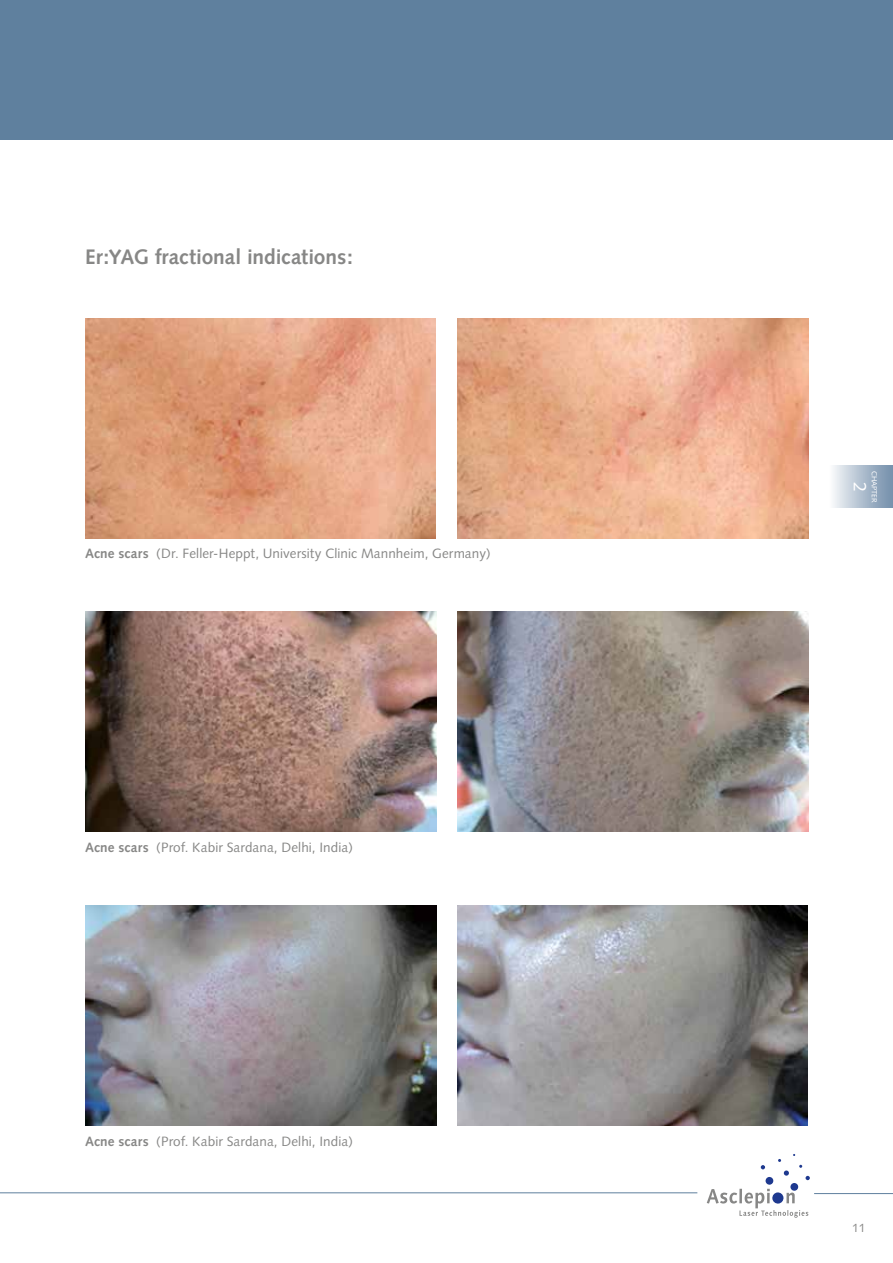
<style>
.page{position:relative;width:893px;height:1263px;background:#fff}
.page>*{position:absolute;margin:0;border:0;box-sizing:border-box;transform-origin:0 0}
.t1{font:700 21px "Syntax";letter-spacing:-.005em;color:#878786}
.t2{font:18px "Syntax";color:#fff}
.t3{font:13.5px "Syntax";letter-spacing:.005em;color:#878786}
.t4{font:12px "Syntax";color:#878786}
.t5{font:7.5px "Syntax";color:#fff}
.s1{font-weight:700}
</style>
<div class="page">
<div style="left:0;top:0;width:893px;height:140px;background:#5f809e"></div>
<div style="left:765px;top:1177px;width:8px;height:8px;background:#1e398f;border-radius:50%"></div>
<div style="left:790px;top:1183px;width:8px;height:8px;background:#1e398f;border-radius:50%"></div>
<svg style="left:784px;top:1170px;width:5px;height:6px"></svg>
<svg style="left:761px;top:1165px;width:4px;height:4px"></svg>
<svg style="left:805px;top:1176px;width:5px;height:4px"></svg>
<svg style="left:707px;top:1189px;width:101px;height:29px"></svg>
<hr style="left:0;top:1192px;width:697px;height:1px;background:#5f809e">
<hr style="left:814px;top:1193px;width:79px;height:1px;background:#5f809e">
<div style="left:829px;top:466px;width:64px;height:42px;background:linear-gradient(to right,#f9fafb,#728eaa)"></div>
<img style="left:86px;top:318px;width:350px;height:220px">
<img style="left:86px;top:906px;width:350px;height:219px">
<img style="left:458px;top:318px;width:351px;height:220px">
<img style="left:85px;top:612px;width:352px;height:219px">
<img style="left:458px;top:611px;width:351px;height:220px">
<img style="left:457px;top:906px;width:351px;height:219px">
<h1 class="t1" style="left:85px;top:245px;width:269px">Er:YAG fractional indications:</h1>
<p class="t3" style="left:85px;top:545px;width:407px"><span class="s1">Acne scars</span> (Dr. Feller-Heppt, University Clinic Mannheim, Germany)</p>
<p class="t3" style="left:85px;top:839px;width:269px"><span class="s1">Acne scars</span> (Prof. Kabir Sardana, Delhi, India)</p>
<p class="t3" style="left:85px;top:1133px;width:269px"><span class="s1">Acne scars</span> (Prof. Kabir Sardana, Delhi, India)</p>
<p class="t5" style="left:879px;top:470px;width:34px;rotate:90deg">CHAPTER</p>
<h2 class="t2" style="left:871px;top:481px;width:12px;rotate:90deg">2</h2>
<p class="t4" style="left:852px;top:1220px;width:15px">11</p>
</div>
